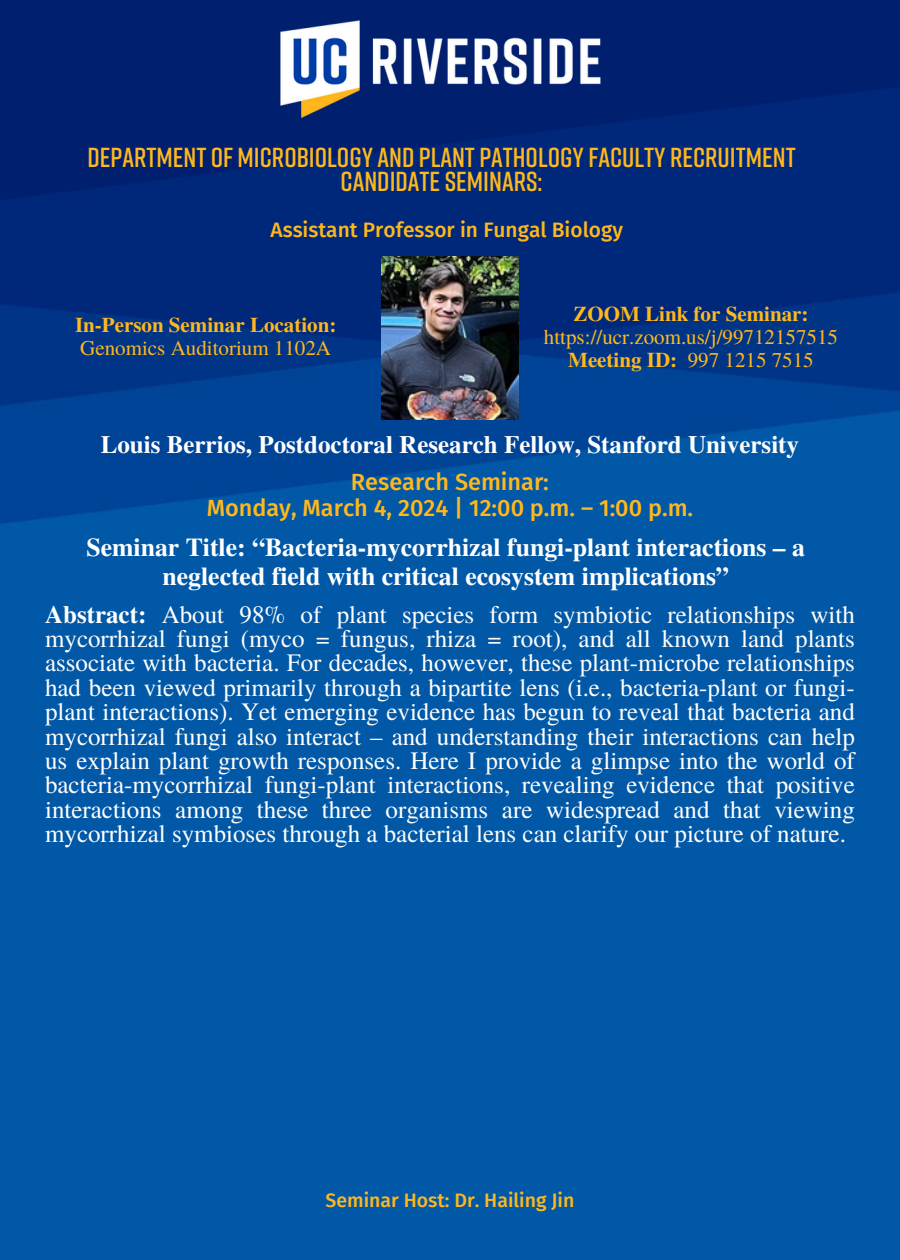
<style>
.page{position:relative;width:900px;height:1260px;background:#fff}
.page>*{position:absolute;margin:0;border:0;box-sizing:border-box;transform-origin:0 0}
.t1{font:600 27.5px/24.5px "Rift";color:#ffb81c;text-align:center}
.t2{font:700 25.75px/28px "Te X Gyre Termes";color:#fff;text-align:center}
.t3{font:25px/24.5px "Te X Gyre Termes";color:#fff;text-align:justify}
.t4{font:700 25px "Te X Gyre Termes";color:#fff}
.t5{font:500 23.5px/26.2px "Fira Sans";color:#ffb81c;text-align:center}
.t6{font:700 21px/22.8px "Te X Gyre Termes";color:#ffb81c}
.t7{font:21px "Te X Gyre Termes";color:#ffb81c}
.t8{font:500 21px "Fira Sans";color:#ffb81c}
.t9{font:500 19.5px "Fira Sans";color:#ffb81c}
.s1{font-weight:400}
.s2{font-weight:700}
</style>
<div class="page">
<img style="left:0;top:0;width:900px;height:1260px">
<img style="left:265px;top:18px;width:353px;height:103px">
<img style="left:381px;top:256px;width:137px;height:163px">
<h1 class="t1" style="left:87px;top:144px;width:710px">DEPARTMENT OF MICROBIOLOGY AND PLANT PATHOLOGY FACULTY RECRUITMENT<br>CANDIDATE SEMINARS:</h1>
<h4 class="t8" style="left:271px;top:218px;width:354px">Assistant Professor in Fungal Biology</h4>
<p class="t6" style="left:75px;top:313px;width:263px">In-Person Seminar Location:<br><span class="s1">Genomics Auditorium 1102A</span></p>
<h3 class="t6" style="left:573px;top:302px;width:237px">ZOOM Link for Seminar:</h3>
<h1 class="t7" style="left:544px;top:322px;width:296px">https://ucr.zoom.us/j/99712157515</h1>
<h2 class="t7" style="left:568px;top:344px;width:247px"><span class="s2">Meeting ID:</span> 997 1215 7515</h2>
<p class="t4" style="left:101px;top:425px;width:700px">Louis Berrios, Postdoctoral Research Fellow, Stanford University</p>
<h4 class="t5" style="left:207px;top:469px;width:488px">Research Seminar:<br>Monday, March 4, 2024 | 12:00 p.m. – 1:00 p.m.</h4>
<p class="t2" style="left:86px;top:532px;width:720px">Seminar Title: “Bacteria-mycorrhizal fungi-plant interactions – a neglected field with critical ecosystem implications”</p>
<p class="t3" style="left:45px;top:601px;width:811px"><span class="s2">Abstract:</span> About 98% of plant species form symbiotic relationships with mycorrhizal fungi (myco = fungus, rhiza = root), and all known land plants associate with bacteria. For decades, however, these plant-microbe relationships had been viewed primarily through a bipartite lens (i.e., bacteria-plant or fungi&shy;plant interactions). Yet emerging evidence has begun to reveal that bacteria and mycorrhizal fungi also interact – and understanding their interactions can help us explain plant growth responses. Here I provide a glimpse into the world of bacteria-mycorrhizal fungi-plant interactions, revealing evidence that positive interactions among these three organisms are widespread and that viewing mycorrhizal symbioses through a bacterial lens can clarify our picture of nature.</p>
<p class="t9" style="left:326px;top:1189px;width:250px">Seminar Host: Dr. Hailing Jin</p>
</div>
